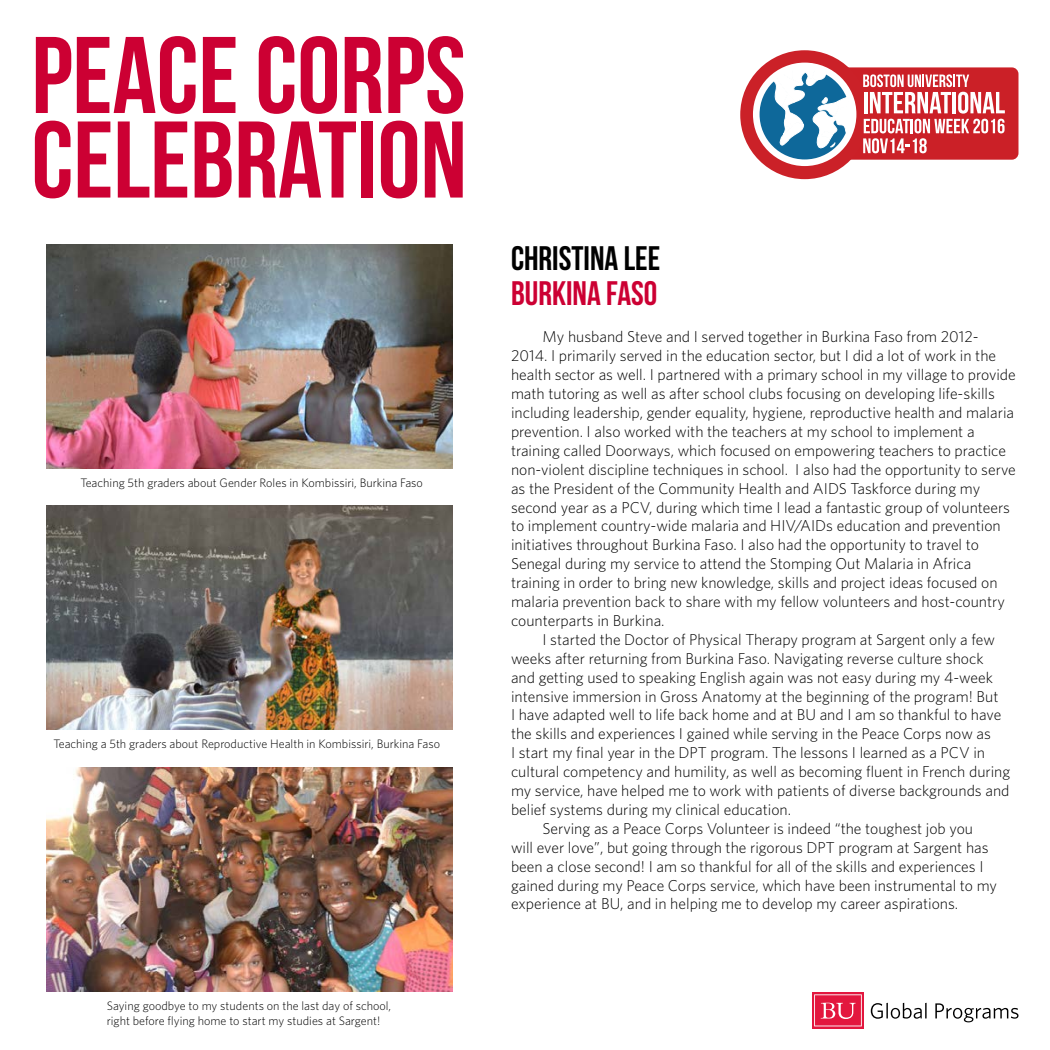
<style>
.page{position:relative;width:1050px;height:1050px;background:#fff}
.page>*{position:absolute;margin:0;border:0;box-sizing:border-box;transform-origin:0 0}
.t1{font:108.67px/84.5px "Bebas Neue";color:#c03}
.t2{font:34.04px "Bebas Neue";color:#000}
.t3{font:34.04px "Bebas Neue";color:#c03}
.t4{font:300 15.75px/18.9px "Whitney";color:#000}
.t5{font:300 12.25px/14.7px "Whitney";color:#000}
</style>
<div class="page">
<div style="left:801px;top:67px;width:217px;height:93px;background:#cb2027;border-radius:7px"></div>
<div style="left:740px;top:50px;width:129px;height:129px;border:16px solid #cb2128;border-radius:50%"></div>
<svg style="left:756px;top:66px;width:97px;height:97px"></svg>
<div style="left:753px;top:63px;width:103px;height:103px;border:7px solid #fff;border-radius:50%"></div>
<svg style="left:772px;top:63px;width:80px;height:86px"></svg>
<svg style="left:863px;top:74px;width:142px;height:79px"></svg>
<svg style="left:812px;top:992px;width:52px;height:37px"></svg>
<svg style="left:814px;top:994px;width:48px;height:32px"></svg>
<svg style="left:871px;top:1003px;width:56px;height:16px"></svg>
<svg style="left:935px;top:1003px;width:83px;height:19px"></svg>
<img style="left:46px;top:244px;width:406px;height:224px">
<img style="left:46px;top:505px;width:406px;height:224px">
<img style="left:46px;top:767px;width:406px;height:224px">
<h1 class="t1" style="left:32px;top:32px;width:437px">PEACE CORPS<br>CELEBRATION</h1>
<p class="t5" style="left:80px;top:475px;width:344px">Teaching 5th graders about Gender Roles in Kombissiri, Burkina Faso</p>
<p class="t5" style="left:53px;top:736px;width:388px">Teaching a 5th graders about Reproductive Health in Kombissiri, Burkina Faso</p>
<p class="t5" style="left:107px;top:998px;width:286px">Saying goodbye to my students on the last day of school, right before flying home to start my studies at Sargent!</p>
<h2 class="t2" style="left:511px;top:239px;width:151px">CHRISTINA LEE</h2>
<h2 class="t3" style="left:511px;top:274px;width:148px">BURKINA FASO</h2>
<p class="t4" style="left:511px;top:327px;width:506px;text-indent:32px">My husband Steve and I served together in Burkina Faso from 2012- 2014. I primarily served in the education sector, but I did a lot of work in the health sector as well. I partnered with a primary school in my village to provide math tutoring as well as after school clubs focusing on developing life-skills including leadership, gender equality, hygiene, reproductive health and malaria prevention. I also worked with the teachers at my school to implement a training called Doorways, which focused on empowering teachers to practice non-violent discipline techniques in school. I also had the opportunity to serve as the President of the Community Health and AIDS Taskforce during my second year as a PCV, during which time I lead a fantastic group of volunteers to implement country-wide malaria and HIV/AIDs education and prevention initiatives throughout Burkina Faso. I also had the opportunity to travel to Senegal during my service to attend the Stomping Out Malaria in Africa training in order to bring new knowledge, skills and project ideas focused on malaria prevention back to share with my fellow volunteers and host-country counterparts in Burkina.</p>
<p class="t4" style="left:543px;top:629px;width:454px">I started the Doctor of Physical Therapy program at Sargent only a few</p>
<p class="t4" style="left:511px;top:648px;width:474px">weeks after returning from Burkina Faso. Navigating reverse culture shock</p>
<p class="t4" style="left:511px;top:667px;width:483px">and getting used to speaking English again was not easy during my 4-week</p>
<p class="t4" style="left:511px;top:686px;width:489px">intensive immersion in Gross Anatomy at the beginning of the program! But</p>
<p class="t4" style="left:511px;top:705px;width:492px">I have adapted well to life back home and at BU and I am so thankful to have</p>
<p class="t4" style="left:511px;top:724px;width:481px">the skills and experiences I gained while serving in the Peace Corps now as</p>
<p class="t4" style="left:511px;top:743px;width:476px">I start my final year in the DPT program. The lessons I learned as a PCV in</p>
<p class="t4" style="left:511px;top:762px;width:501px">cultural competency and humility, as well as becoming fluent in French during</p>
<p class="t4" style="left:511px;top:781px;width:500px">my service, have helped me to work with patients of diverse backgrounds and</p>
<p class="t4" style="left:511px;top:800px;width:282px">belief systems during my clinical education.</p>
<p class="t4" style="left:543px;top:818px;width:432px">Serving as a Peace Corps Volunteer is indeed “the toughest job you</p>
<p class="t4" style="left:511px;top:837px;width:479px">will ever love”, but going through the rigorous DPT program at Sargent has</p>
<p class="t4" style="left:511px;top:856px;width:474px">been a close second! I am so thankful for all of the skills and experiences I</p>
<p class="t4" style="left:511px;top:875px;width:488px">gained during my Peace Corps service, which have been instrumental to my</p>
<p class="t4" style="left:511px;top:894px;width:449px">experience at BU, and in helping me to develop my career aspirations.</p>
</div>
